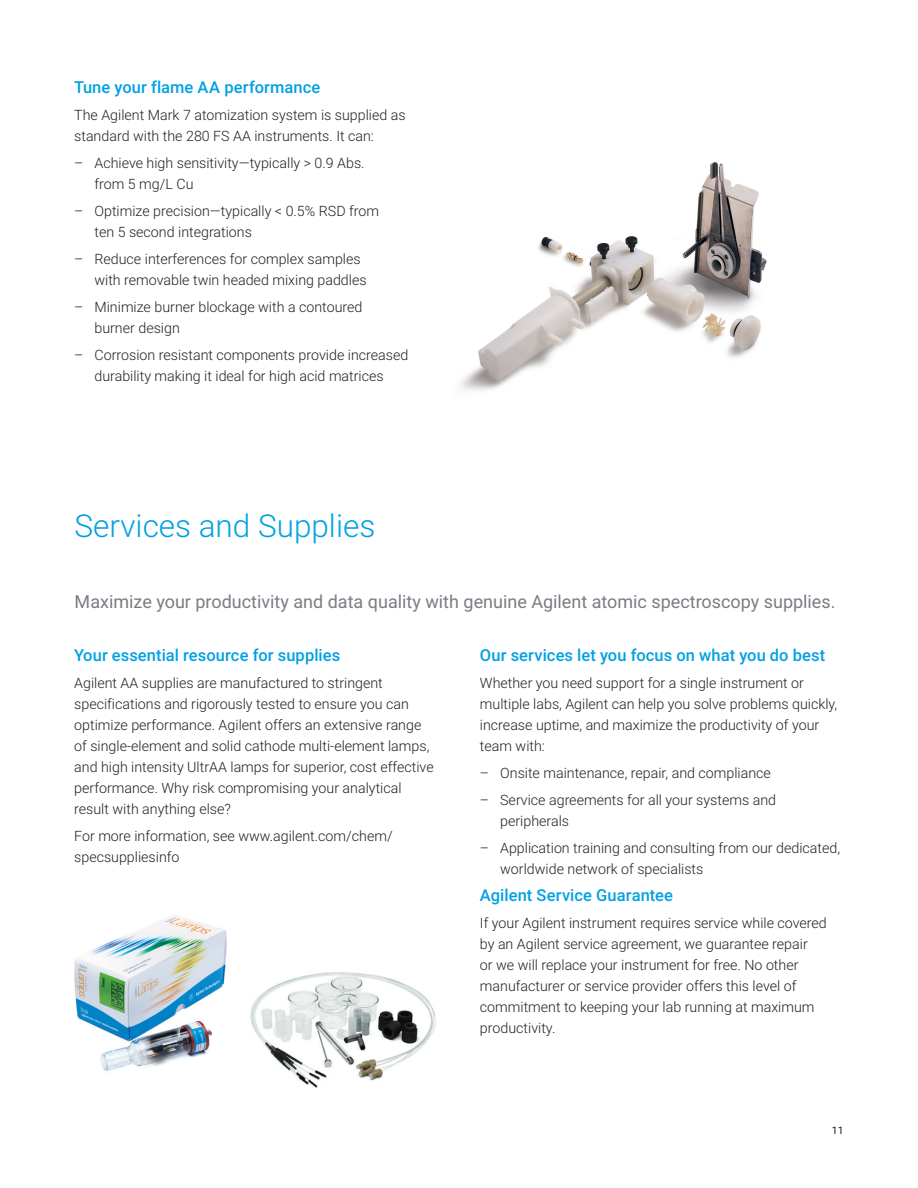
<style>
.page{position:relative;width:918px;height:1188px;background:#fff}
.page>*{position:absolute;margin:0;border:0;box-sizing:border-box;transform-origin:0 0}
.BROCHURE_int_head_bl{font:300 31.5px "Roboto";color:#00a1e3}
.BROCHURE_paragraph_g{font:18px "Roboto";color:#787d83}
.BROCHURE_subhead_blu{font:500 16.5px "Roboto";letter-spacing:.005em;color:#00a1e3}
.BROCHURE_text_black{font:300 14.25px/21px "Roboto";color:#231f20}
.t1{font:10.5px "Roboto";color:#231f20}
</style>
<div class="page">
<img style="left:460px;top:162px;width:307px;height:229px">
<img style="left:74px;top:915px;width:153px;height:156px">
<img style="left:250px;top:972px;width:186px;height:116px">
<p class="BROCHURE_subhead_blu" style="left:74px;top:76px;width:248px">Tune your flame AA performance</p>
<p class="BROCHURE_text_black" style="left:74px;top:104px;width:333px">The Agilent Mark 7 atomization system is supplied as standard with the 280 FS AA instruments. It can:</p>
<p class="BROCHURE_text_black" style="left:94px;top:152px;width:272px;text-indent:-20px">– Achieve high sensitivity—typically &gt; 0.9 Abs. from 5 mg/L Cu</p>
<p class="BROCHURE_text_black" style="left:94px;top:200px;width:286px;text-indent:-20px">– Optimize precision—typically &lt; 0.5% RSD from ten 5 second integrations</p>
<p class="BROCHURE_text_black" style="left:94px;top:248px;width:274px;text-indent:-20px">– Reduce interferences for complex samples with removable twin headed mixing paddles</p>
<p class="BROCHURE_text_black" style="left:94px;top:296px;width:269px;text-indent:-20px">– Minimize burner blockage with a contoured burner design</p>
<p class="BROCHURE_text_black" style="left:74px;top:344px;width:336px;text-align:center">– Corrosion resistant components provide increased durability making it ideal for high acid matrices</p>
<p class="BROCHURE_int_head_bl" style="left:75px;top:504px;width:302px">Services and Supplies</p>
<p class="BROCHURE_paragraph_g" style="left:75px;top:589px;width:762px">Maximize your productivity and data quality with genuine Agilent atomic spectroscopy supplies.</p>
<p class="BROCHURE_subhead_blu" style="left:74px;top:643px;width:267px">Your essential resource for supplies</p>
<p class="BROCHURE_text_black" style="left:74px;top:671px;width:361px">Agilent AA supplies are manufactured to stringent specifications and rigorously tested to ensure you can optimize performance. Agilent offers an extensive range of single-element and solid cathode multi-element lamps, and high intensity UltrAA lamps for superior, cost effective performance. Why risk compromising your analytical result with anything else?</p>
<p class="BROCHURE_text_black" style="left:74px;top:824px;width:320px">For more information, see www.agilent.com/chem/ specsuppliesinfo</p>
<p class="BROCHURE_subhead_blu" style="left:480px;top:643px;width:347px">Our services let you focus on what you do best</p>
<p class="BROCHURE_text_black" style="left:480px;top:671px;width:359px">Whether you need support for a single instrument or multiple labs, Agilent can help you solve problems quickly, increase uptime, and maximize the productivity of your team with:</p>
<p class="BROCHURE_text_black" style="left:480px;top:761px;width:293px">– Onsite maintenance, repair, and compliance</p>
<p class="BROCHURE_text_black" style="left:500px;top:788px;width:277px;text-indent:-20px">– Service agreements for all your systems and peripherals</p>
<p class="BROCHURE_text_black" style="left:500px;top:836px;width:341px;text-indent:-20px">– Application training and consulting from our dedicated, worldwide network of specialists</p>
<p class="BROCHURE_subhead_blu" style="left:480px;top:883px;width:195px">Agilent Service Guarantee</p>
<p class="BROCHURE_text_black" style="left:480px;top:911px;width:348px">If your Agilent instrument requires service while covered by an Agilent service agreement, we guarantee repair<br>or we will replace your instrument for free. No other manufacturer or service provider offers this level of commitment to keeping your lab running at maximum productivity.</p>
<p class="t1" style="left:832px;top:1123px;width:13px">11</p>
</div>
